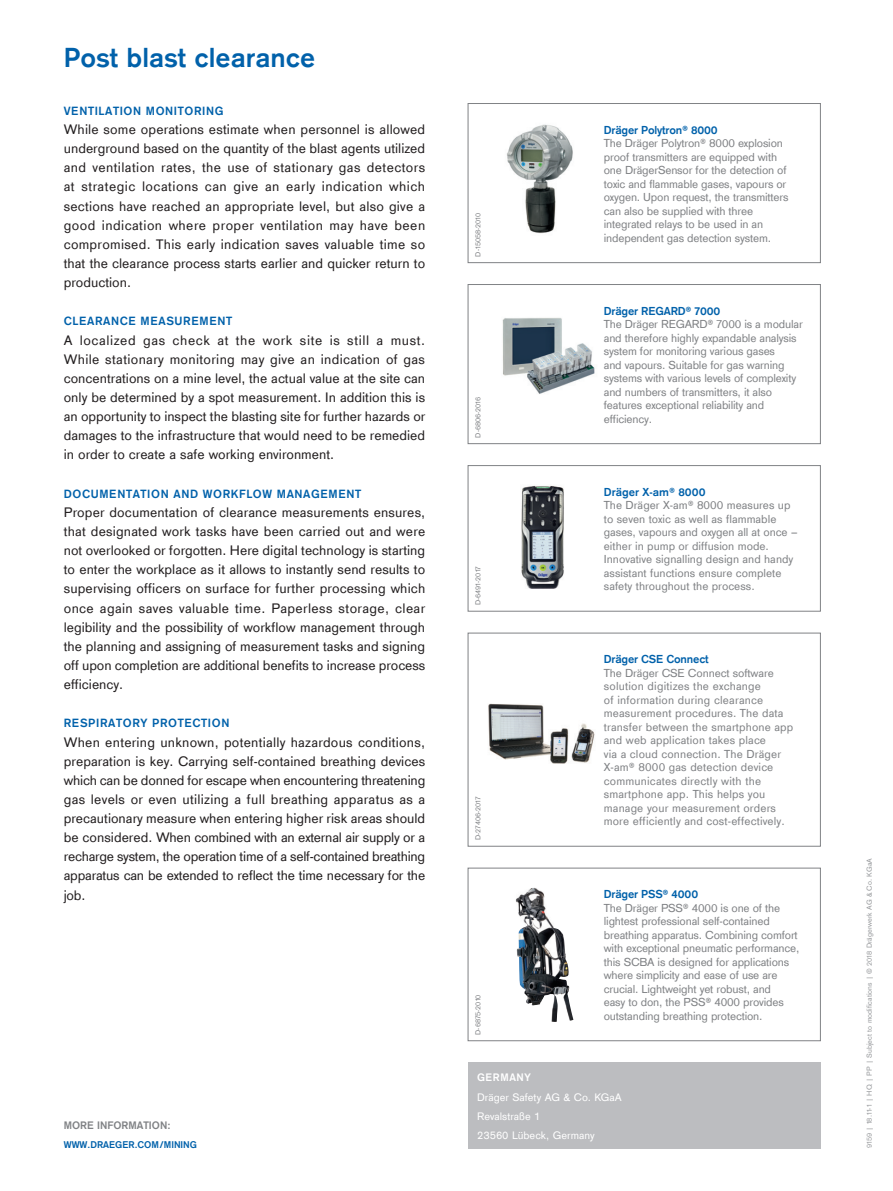
<style>
.page{position:relative;width:893px;height:1191px;background:#fff}
.page>*{position:absolute;margin:0;border:0;box-sizing:border-box;transform-origin:0 0}
.Content_Mainheadline{font:700 28.5px "Draeger Sans";color:#0161aa}
.Bodytext_9_5{font:14.25px/19.2px "Draeger Sans";color:#231f20;text-align:justify}
.Body_Subheadline_1{font:700 12.3px "Draeger Sans";letter-spacing:.05em;color:#0161aa}
.Bodytext_9_5-2{font:12px/13.5px "Draeger Sans";letter-spacing:-.015em;color:#808285}
.Bodytext_9_5-3{font:12px/13.5px "Draeger Sans";letter-spacing:.01em;color:#808285}
.Bodytext_9_5-4{font:700 12px "Draeger Sans";letter-spacing:-.015em;color:#0161aa}
.Adresscopy_black{font:11.25px/19.2px "Draeger Sans";color:#fff}
.Adresscopy_white{font:11.25px "Draeger Sans";color:#fff}
.Content_Mainheadline-2{font:700 11.25px "Draeger Sans";color:#808285}
.Headline_Land_vers{font:700 11.25px "Draeger Sans";letter-spacing:.05em;color:#fff}
.Content_Mainheadline-3{font:700 10.2px "Draeger Sans";color:#0161aa}
.t1{font:7.5px "Draeger Sans";color:#97999c}
.t2{font:7.5px "Draeger Sans";color:#808285}
.s1{font-family:"Draeger Sans Tab"}
</style>
<div class="page">
<img style="left:488px;top:703px;width:107px;height:61px">
<div style="left:468px;top:633px;width:353px;height:213px;border:1px solid #808285"></div>
<img style="left:502px;top:318px;width:93px;height:76px">
<div style="left:468px;top:284px;width:353px;height:160px;border:1px solid #808285"></div>
<img style="left:507px;top:124px;width:66px;height:110px">
<div style="left:468px;top:103px;width:353px;height:160px;border:1px solid #808285"></div>
<img style="left:515px;top:889px;width:50px;height:133px">
<div style="left:468px;top:867px;width:353px;height:174px;border:1px solid #808285"></div>
<img style="left:521px;top:485px;width:43px;height:104px">
<div style="left:468px;top:465px;width:353px;height:146px;border:1px solid #808285"></div>
<div style="left:468px;top:1062px;width:353px;height:86px;background:#bcbdc0"></div>
<p class="Content_Mainheadline" style="left:64px;top:38px;width:253px">Post blast clearance</p>
<p class="Body_Subheadline_1" style="left:64px;top:102px;width:161px">VENTILATION MONITORING</p>
<p class="Bodytext_9_5" style="left:64px;top:119px;width:363px">While some operations estimate when personnel is allowed underground based on the quantity of the blast agents utilized and ventilation rates, the use of stationary gas detectors at strategic locations can give an early indication which sections have reached an appropriate level, but also give a good indication where proper ventilation may have been compromised. This early indication saves valuable time so that the clearance process starts earlier and quicker return to production.</p>
<p class="Body_Subheadline_1" style="left:64px;top:313px;width:170px">CLEARANCE MEASUREMENT</p>
<p class="Bodytext_9_5" style="left:64px;top:329px;width:363px">A localized gas check at the work site is still a must.<br>While stationary monitoring may give an indication of gas concentrations on a mine level, the actual value at the site can only be determined by a spot measurement. In addition this is an opportunity to inspect the blasting site for further hazards or damages to the infrastructure that would need to be remedied in order to create a safe working environment.</p>
<p class="Body_Subheadline_1" style="left:64px;top:485px;width:299px">DOCUMENTATION AND WORKFLOW MANAGEMENT</p>
<p class="Bodytext_9_5" style="left:64px;top:502px;width:363px">Proper documentation of clearance measurements ensures, that designated work tasks have been carried out and were not overlooked or forgotten. Here digital technology is starting to enter the workplace as it allows to instantly send results to supervising officers on surface for further processing which once again saves valuable time. Paperless storage, clear legibility and the possibility of workflow management through the planning and assigning of measurement tasks and signing off upon completion are additional benefits to increase process efficiency.</p>
<p class="Body_Subheadline_1" style="left:64px;top:715px;width:167px">RESPIRATORY PROTECTION</p>
<p class="Bodytext_9_5" style="left:64px;top:731px;width:363px">When entering unknown, potentially hazardous conditions, preparation is key. Carrying self-contained breathing devices which can be donned for escape when encountering threatening gas levels or even utilizing a full breathing apparatus as a precautionary measure when entering higher risk areas should be considered. When combined with an external air supply or a recharge system, the operation time of a self-contained breathing apparatus can be extended to reflect the time necessary for the job.</p>
<p class="Content_Mainheadline-2" style="left:64px;top:1118px;width:108px">MORE INFORMATION:</p>
<p class="Content_Mainheadline-3" style="left:64px;top:1138px;width:135px">WWW.DRAEGER.COM/MINING</p>
<p class="t2" style="left:473px;top:256px;width:45px;rotate:-90deg">D-15058-2010</p>
<p class="t2" style="left:473px;top:437px;width:42px;rotate:-90deg">D-6806-2016</p>
<p class="t2" style="left:473px;top:605px;width:40px;rotate:-90deg">D-6491-2017</p>
<p class="t2" style="left:473px;top:840px;width:45px;rotate:-90deg">D-27406-2017</p>
<p class="t2" style="left:473px;top:1034px;width:42px;rotate:-90deg">D-6875-2010</p>
<p class="Bodytext_9_5-4" style="left:604px;top:121px;width:115px">Dräger Polytron® 8000</p>
<p class="Bodytext_9_5-2" style="left:604px;top:136px;width:186px">The Dräger Polytron® 8000 explosion proof transmitters are equipped with one DrägerSensor for the detection of toxic and flammable gases, vapours or oxygen. Upon request, the transmitters can also be supplied with three integrated relays to be used in an independent gas detection system.</p>
<p class="Bodytext_9_5-4" style="left:604px;top:302px;width:118px">Dräger REGARD® 7000</p>
<p class="Bodytext_9_5-2" style="left:604px;top:317px;width:200px">The Dräger REGARD® 7000 is a modular and therefore highly expandable analysis system for monitoring various gases<br>and vapours. Suitable for gas warning systems with various levels of complexity and numbers of transmitters, it also features exceptional reliability and efficiency.</p>
<p class="Bodytext_9_5-4" style="left:604px;top:483px;width:103px">Dräger X-am® 8000</p>
<p class="Bodytext_9_5-2" style="left:604px;top:498px;width:195px">The Dräger X-am® 8000 measures up to seven toxic as well as flammable gases, vapours and oxygen all at once – either in pump or diffusion mode.<br>Innovative signalling design and handy assistant functions ensure complete safety throughout the process.</p>
<p class="Bodytext_9_5-4" style="left:604px;top:651px;width:106px">Dräger CSE Connect</p>
<p class="Bodytext_9_5-3" style="left:604px;top:665px;width:191px">The Dräger CSE Connect software solution digitizes the exchange<br>of information during clearance measurement procedures. The data transfer between the smartphone app and web application takes place<br>via a cloud connection. The Dräger X-am® 8000 gas detection device communicates directly with the smartphone app. This helps you manage your measurement orders more efficiently and cost-effectively.</p>
<p class="Bodytext_9_5-4" style="left:604px;top:886px;width:96px">Dräger PSS® 4000</p>
<p class="Bodytext_9_5-2" style="left:604px;top:900px;width:197px">The Dräger PSS® 4000 is one of the lightest professional self-contained breathing apparatus. Combining comfort with exceptional pneumatic performance, this SCBA is designed for applications where simplicity and ease of use are crucial. Lightweight yet robust, and<br>easy to don, the PSS® 4000 provides outstanding breathing protection.</p>
<p class="Headline_Land_vers" style="left:477px;top:1070px;width:55px">GERMANY</p>
<p class="Adresscopy_black" style="left:477px;top:1086px;width:146px">Dräger Safety AG &amp; Co. KGaA<br>Revalstraße <span class="s1">1</span></p>
<p class="Adresscopy_white" style="left:477px;top:1127px;width:119px"><span class="s1">23560</span> Lübeck, Germany</p>
<p class="t1" style="left:864px;top:1148px;width:292px;rotate:-90deg">9159 | 18.11-1 | HQ | PP | Subject to modifications | © 2018 Drägerwerk AG &amp; Co. KGaA</p>
</div>
